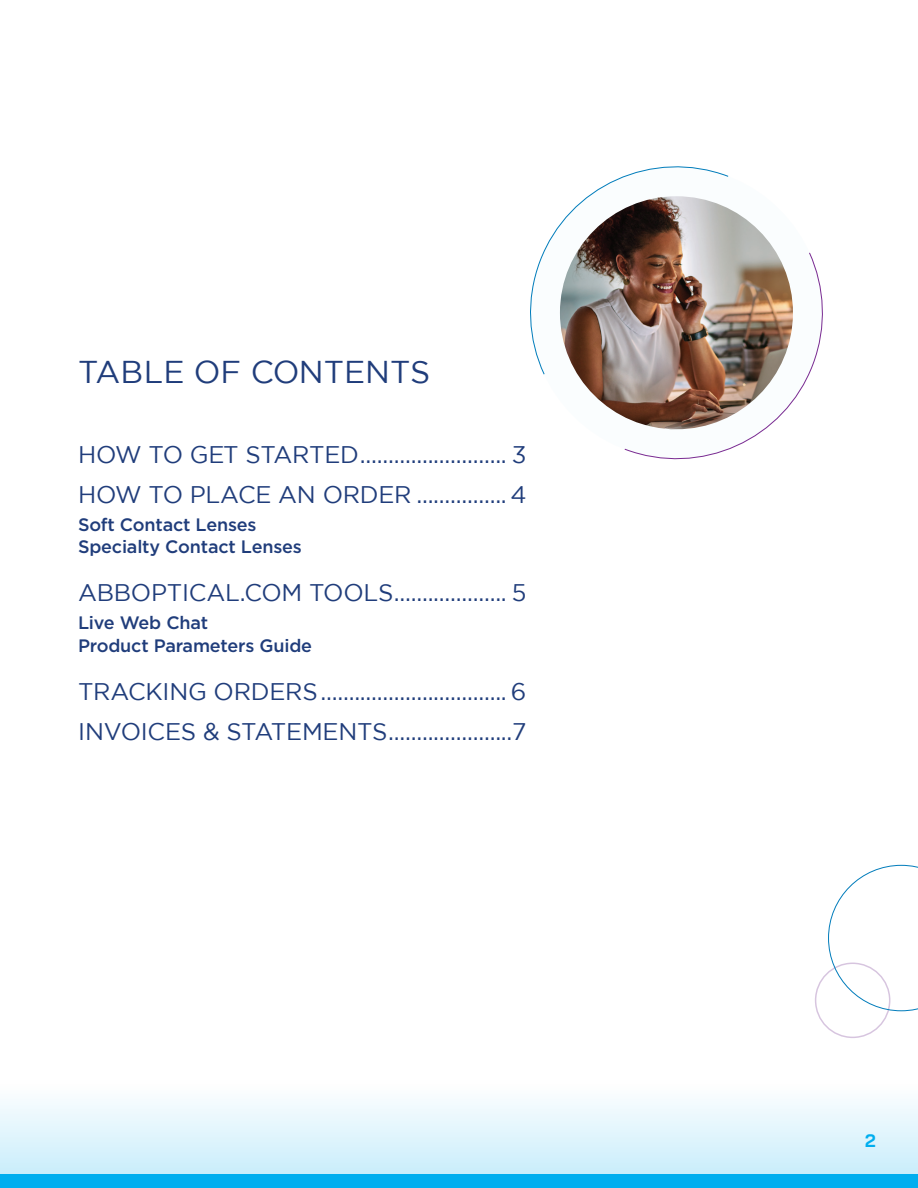
<style>
.page{position:relative;width:918px;height:1188px;background:#fff}
.page>*{position:absolute;margin:0;border:0;box-sizing:border-box;transform-origin:0 0}
.Page_Title{font:31.5px "Gotham";color:#203d7b}
.Table_of_Contents_Item{font:24px "Gotham";letter-spacing:-.01em;color:#203d7b}
.Table_of_Contents_Sub_Item{font:500 18px/22.5px "Gotham";letter-spacing:-.01em;color:#203d7b}
.Page_Number{font:700 18px "Bai Jamjuree";color:#00aeef}
</style>
<div class="page">
<svg style="left:0;top:1101px;width:918px;height:73px;background:#def4fc"></svg>
<div style="left:815px;top:963px;width:75px;height:75px;border:2px solid #ad88be;border-radius:50%"></div>
<svg style="left:828px;top:865px;width:90px;height:146px"></svg>
<div style="left:530px;top:167px;width:293px;height:292px;background:#fafdfe;border-radius:50%"></div>
<img style="left:560px;top:196px;width:233px;height:233px;border-radius:117px">
<svg style="left:530px;top:166px;width:199px;height:209px"></svg>
<img style="left:624px;top:252px;width:199px;height:208px">
<div style="left:0;top:1174px;width:918px;height:14px;background:#00aeef"></div>
<p class="Page_Title" style="left:78px;top:355px;width:354px">TABLE OF CONTENTS</p>
<p class="Table_of_Contents_Item" style="left:78px;top:441px;width:450px">HOW TO GET STARTED.......................... 3</p>
<p class="Table_of_Contents_Item" style="left:78px;top:481px;width:450px">HOW TO PLACE AN ORDER ................ 4</p>
<p class="Table_of_Contents_Sub_Item" style="left:78px;top:513px;width:225px">Soft Contact Lenses<br>Specialty Contact Lenses</p>
<p class="Table_of_Contents_Item" style="left:78px;top:580px;width:450px">ABBOPTICAL.COM TOOLS.................... 5</p>
<p class="Table_of_Contents_Sub_Item" style="left:78px;top:612px;width:236px">Live Web Chat<br>Product Parameters Guide</p>
<p class="Table_of_Contents_Item" style="left:78px;top:678px;width:450px">TRACKING ORDERS................................. 6</p>
<p class="Table_of_Contents_Item" style="left:78px;top:718px;width:450px">INVOICES &amp; STATEMENTS......................7</p>
<p class="Page_Number" style="left:865px;top:1131px;width:12px">2</p>
</div>
